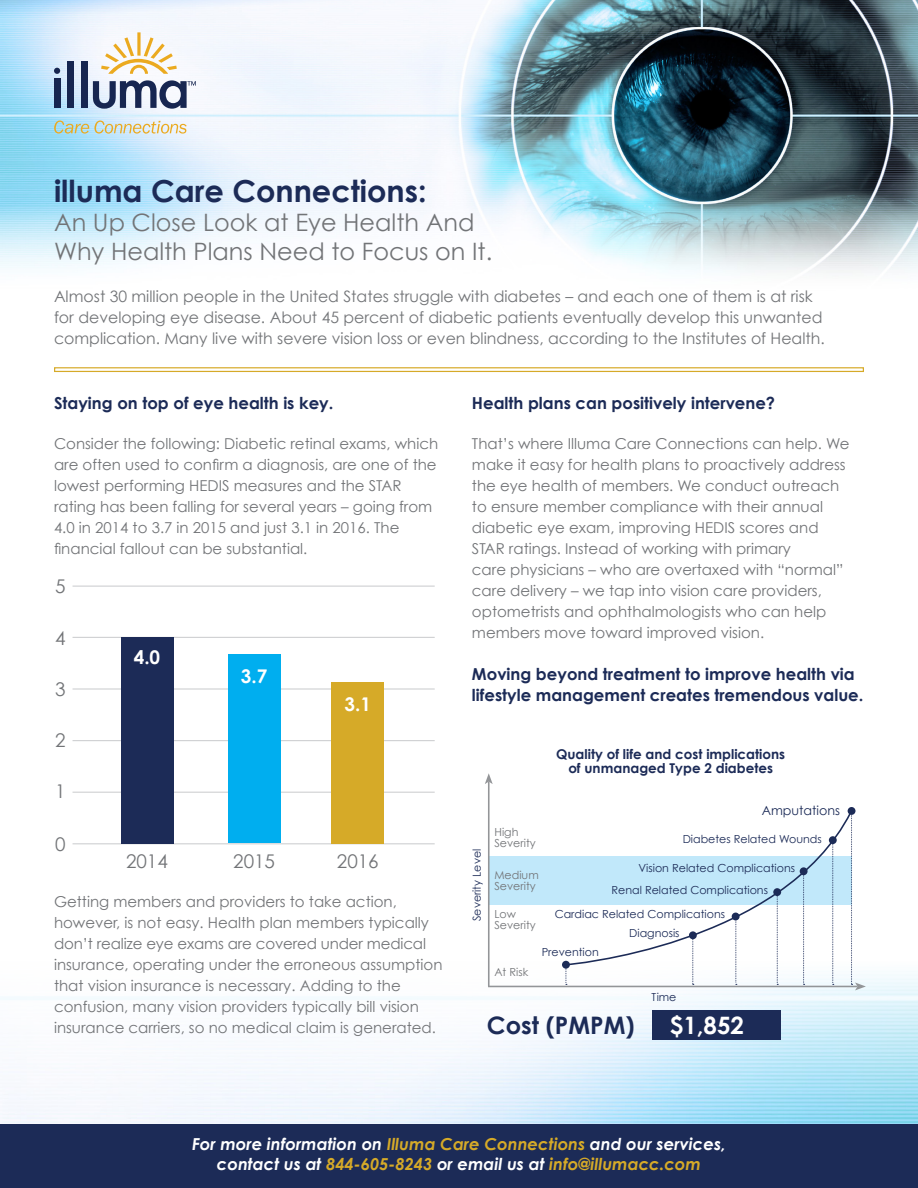
<style>
.page{position:relative;width:918px;height:1188px;background:#fff}
.page>*{position:absolute;margin:0;border:0;box-sizing:border-box;transform-origin:0 0}
.t1{font:700 30.3px "Century Gothic";color:#1c2b57}
.t2{font:700 24.15px "Century Gothic";color:#1c2b57}
.t3{font:24px/28.8px "Century Gothic";color:#727477}
.t4{font:700 24px "Century Gothic";color:#fff}
.t5{font:18.9px "Century Gothic";color:#727477}
.t6{font:700 18.9px "Century Gothic";color:#fff}
.t7{font:700 16.5px/21px "Century Gothic";color:#1c2b57}
.t8{font:italic 700 16.5px "Century Gothic";color:#fff}
.t9{font:italic 700 16.5px "Century Gothic";color:#d6aa28}
.t10{font:15.75px/21px "Century Gothic";color:#727477}
.t11{font:15px/21px "Century Gothic";color:#727477}
.t12{font:700 13.5px/14.2px "Century Gothic";color:#1c2b57;text-align:center}
.t13{font:12.6px "Century Gothic";color:#1c2b57}
.t14{font:11.1px "Century Gothic";color:#1c2b57}
.t15{font:11.1px "Century Gothic";color:#727477}
.s1{color:#d6aa28}
.s2{color:#fff}
</style>
<div class="page">
<div style="left:0;top:1123px;width:918px;height:65px;background:#1c2b57"></div>
<img style="left:0;top:961px;width:918px;height:162px">
<img style="left:0;top:0;width:918px;height:273px">
<div style="left:54px;top:367px;width:810px;height:5px;border:1px solid #d6aa28"></div>
<div style="left:54px;top:78px;width:6px;height:30px;background:#172651"></div>
<div style="left:68px;top:62px;width:6px;height:46px;background:#172651"></div>
<div style="left:81px;top:62px;width:7px;height:46px;background:#172651"></div>
<svg style="left:54px;top:121px;width:133px;height:13px;background:#d2d7c1"></svg>
<svg style="left:101px;top:32px;width:76px;height:42px"></svg>
<svg style="left:54px;top:68px;width:6px;height:6px"></svg>
<svg style="left:93px;top:80px;width:103px;height:29px"></svg>
<hr style="left:73px;top:843px;width:362px;height:1px;background:#d1d2d4">
<hr style="left:73px;top:792px;width:362px;height:1px;background:#d1d2d4">
<hr style="left:73px;top:740px;width:362px;height:1px;background:#d1d2d4">
<hr style="left:73px;top:688px;width:362px;height:2px;background:#d1d2d4">
<hr style="left:73px;top:637px;width:362px;height:1px;background:#d1d2d4">
<hr style="left:73px;top:586px;width:362px;height:1px;background:#d1d2d4">
<div style="left:121px;top:637px;width:52px;height:206px;background:#1c2b57"></div>
<div style="left:228px;top:654px;width:52px;height:189px;background:#00aeef"></div>
<div style="left:332px;top:682px;width:52px;height:161px;background:#d6aa28"></div>
<div style="left:489px;top:856px;width:363px;height:49px;background:#c1e8fa"></div>
<hr style="left:488px;top:782px;width:2px;height:204px;background:#939598">
<svg style="left:485px;top:773px;width:8px;height:11px"></svg>
<svg style="left:565px;top:810px;width:286px;height:156px"></svg>
<svg style="left:832px;top:844px;width:2px;height:141px"></svg>
<svg style="left:803px;top:875px;width:2px;height:110px"></svg>
<svg style="left:777px;top:896px;width:1px;height:89px"></svg>
<svg style="left:735px;top:920px;width:2px;height:65px"></svg>
<svg style="left:692px;top:939px;width:2px;height:46px"></svg>
<svg style="left:566px;top:969px;width:1px;height:16px"></svg>
<div style="left:848px;top:807px;width:8px;height:8px;background:#1c2b57;border-radius:50%"></div>
<div style="left:829px;top:836px;width:8px;height:8px;background:#1c2b57;border-radius:50%"></div>
<div style="left:800px;top:867px;width:8px;height:8px;background:#1c2b57;border-radius:50%"></div>
<div style="left:773px;top:888px;width:8px;height:8px;background:#1c2b57;border-radius:50%"></div>
<div style="left:732px;top:913px;width:8px;height:7px;background:#1c2b57;border-radius:50%"></div>
<div style="left:689px;top:931px;width:8px;height:8px;background:#1c2b57;border-radius:50%"></div>
<div style="left:562px;top:961px;width:8px;height:8px;background:#1c2b57;border-radius:50%"></div>
<hr style="left:488px;top:986px;width:370px;height:1px;background:#939598">
<svg style="left:851px;top:811px;width:15px;height:179px"></svg>
<div style="left:652px;top:1011px;width:128px;height:29px;background:#1c2b57"></div>
<p class="t1" style="left:54px;top:172px;width:374px">illuma Care Connections:</p>
<p class="t3" style="left:54px;top:208px;width:440px">An Up Close Look at Eye Health And<br>Why Health Plans Need to Focus on It.</p>
<p class="t10" style="left:54px;top:285px;width:772px">Almost 30 million people in the United States struggle with diabetes – and each one of them is at risk for developing eye disease. About 45 percent of diabetic patients eventually develop this unwanted complication. Many live with severe vision loss or even blindness, according to the Institutes of Health.</p>
<p class="t7" style="left:54px;top:392px;width:281px">Staying on top of eye health is key.</p>
<p class="t11" style="left:54px;top:433px;width:386px">Consider the following: Diabetic retinal exams, which are often used to confirm a diagnosis, are one of the lowest performing HEDIS measures and the STAR rating has been falling for several years – going from 4.0 in 2014 to 3.7 in 2015 and just 3.1 in 2016. The financial fallout can be substantial.</p>
<p class="t5" style="left:55px;top:575px;width:12px">5</p>
<p class="t5" style="left:55px;top:626px;width:12px">4</p>
<p class="t5" style="left:55px;top:678px;width:12px">3</p>
<p class="t5" style="left:55px;top:728px;width:12px">2</p>
<p class="t5" style="left:55px;top:780px;width:12px">1</p>
<p class="t5" style="left:55px;top:833px;width:12px">0</p>
<p class="t6" style="left:134px;top:645px;width:28px">4.0</p>
<p class="t5" style="left:126px;top:849px;width:43px">2014</p>
<p class="t6" style="left:241px;top:664px;width:28px">3.7</p>
<p class="t6" style="left:345px;top:692px;width:28px">3.1</p>
<p class="t5" style="left:233px;top:849px;width:43px">2015</p>
<p class="t5" style="left:337px;top:849px;width:43px">2016</p>
<p class="t11" style="left:54px;top:891px;width:390px">Getting members and providers to take action, however, is not easy. Health plan members typically don’t realize eye exams are covered under medical insurance, operating under the erroneous assumption that vision insurance is necessary. Adding to the confusion, many vision providers typically bill vision insurance carriers, so no medical claim is generated.</p>
<p class="t7" style="left:472px;top:392px;width:305px">Health plans can positively intervene?</p>
<p class="t11" style="left:472px;top:433px;width:379px">That’s where Illuma Care Connections can help. We make it easy for health plans to proactively address the eye health of members. We conduct outreach to ensure member compliance with their annual diabetic eye exam, improving HEDIS scores and STAR ratings. Instead of working with primary<br>care physicians – who are overtaxed with “normal” care delivery – we tap into vision care providers, optometrists and ophthalmologists who can help members move toward improved vision.</p>
<p class="t7" style="left:472px;top:663px;width:393px">Moving beyond treatment to improve health via lifestyle management creates tremendous value.</p>
<p class="t12" style="left:556px;top:746px;width:230px">Quality of life and cost implications of unmanaged Type 2 diabetes</p>
<p class="t14" style="left:470px;top:921px;width:74px;rotate:-90deg">Severity Level</p>
<p class="t13" style="left:762px;top:803px;width:80px">Amputations</p>
<p class="t15" style="left:494px;top:825px;width:25px">High</p>
<p class="t15" style="left:494px;top:836px;width:43px">Severity</p>
<p class="t14" style="left:683px;top:832px;width:141px">Diabetes Related Wounds</p>
<p class="t14" style="left:638px;top:862px;width:158px">Vision Related Complications</p>
<p class="t14" style="left:612px;top:883px;width:158px">Renal Related Complications</p>
<p class="t14" style="left:555px;top:907px;width:172px">Cardiac Related Complications</p>
<p class="t14" style="left:629px;top:926px;width:52px">Diagnosis</p>
<p class="t14" style="left:542px;top:945px;width:59px">Prevention</p>
<p class="t15" style="left:494px;top:869px;width:46px">Medium</p>
<p class="t15" style="left:494px;top:880px;width:43px">Severity</p>
<p class="t15" style="left:494px;top:907px;width:23px">Low</p>
<p class="t15" style="left:494px;top:918px;width:43px">Severity</p>
<p class="t15" style="left:494px;top:965px;width:35px">At Risk</p>
<p class="t14" style="left:652px;top:991px;width:26px">Time</p>
<p class="t2" style="left:487px;top:1010px;width:149px">Cost (PMPM)</p>
<p class="t4" style="left:670px;top:1010px;width:75px">$1,852</p>
<p class="t8" style="left:192px;top:1134px;width:535px">For more information on <span class="s1">Illuma Care Connections</span> and our services,</p>
<p class="t9" style="left:217px;top:1153px;width:486px"><span class="s2">contact us at</span> 844-605-8243 <span class="s2">or email us at</span> info@illumacc.com</p>
</div>
